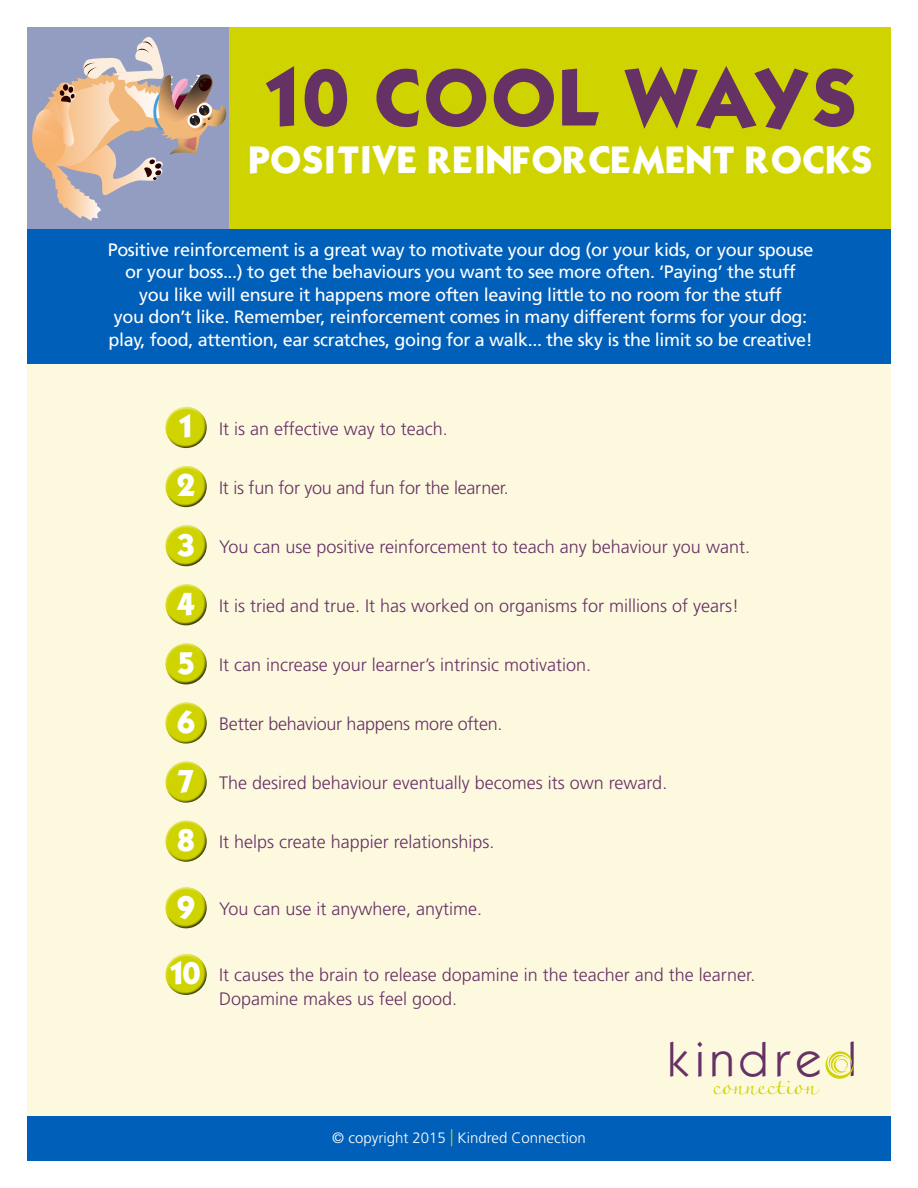
<style>
.page{position:relative;width:918px;height:1188px;background:#fff}
.page>*{position:absolute;margin:0;border:0;box-sizing:border-box;transform-origin:0 0}
.t1{font:700 69px "Kabel";color:#663165}
.t2{font:43.2px "Kabel";letter-spacing:.125em;color:#663165}
.t3{font:700 33px "Kabel";letter-spacing:-.02em;color:#fff}
.t4{font:300 18px/24px "Frutiger";color:#663165}
.t5{font:18px/22.5px "Frutiger";letter-spacing:-.02em;color:#fff;text-align:center}
.t6{font:300 15px "Frutiger";color:#fff}
.t7{font:italic 14.4px "Zapfino";color:#cfd400;scale:1.27 1}
.s1{font-family:"Kabel";font-weight:700;font-size:27px;color:#fff}
.s2{font-size:22.5px;color:#cfd400}
</style>
<div class="page">
<div style="left:27px;top:331px;width:864px;height:830px;background:#fdf9df"></div>
<div style="left:164px;top:405px;width:43px;height:33px;background:#fff;opacity:.75"></div>
<div style="left:165px;top:413px;width:45px;height:37px;background:#231f20;opacity:.75"></div>
<div style="left:164px;top:464px;width:43px;height:33px;background:#fff;opacity:.75"></div>
<div style="left:165px;top:472px;width:45px;height:37px;background:#231f20;opacity:.75"></div>
<div style="left:164px;top:523px;width:43px;height:33px;background:#fff;opacity:.75"></div>
<div style="left:165px;top:531px;width:45px;height:37px;background:#231f20;opacity:.75"></div>
<div style="left:164px;top:583px;width:43px;height:32px;background:#fff;opacity:.75"></div>
<div style="left:165px;top:590px;width:45px;height:38px;background:#231f20;opacity:.75"></div>
<div style="left:164px;top:642px;width:43px;height:33px;background:#fff;opacity:.75"></div>
<div style="left:165px;top:649px;width:45px;height:38px;background:#231f20;opacity:.75"></div>
<div style="left:164px;top:701px;width:43px;height:33px;background:#fff;opacity:.75"></div>
<div style="left:165px;top:708px;width:45px;height:38px;background:#231f20;opacity:.75"></div>
<div style="left:164px;top:760px;width:43px;height:33px;background:#fff;opacity:.75"></div>
<div style="left:165px;top:767px;width:45px;height:38px;background:#231f20;opacity:.75"></div>
<div style="left:164px;top:819px;width:43px;height:33px;background:#fff;opacity:.75"></div>
<div style="left:165px;top:826px;width:45px;height:38px;background:#231f20;opacity:.75"></div>
<div style="left:164px;top:886px;width:43px;height:32px;background:#fff;opacity:.75"></div>
<div style="left:165px;top:893px;width:45px;height:38px;background:#231f20;opacity:.75"></div>
<div style="left:164px;top:952px;width:43px;height:33px;background:#fff;opacity:.75"></div>
<div style="left:165px;top:960px;width:45px;height:37px;background:#231f20;opacity:.75"></div>
<div style="left:27px;top:27px;width:202px;height:203px;background:#929dc1"></div>
<img style="left:220px;top:105px;width:10px;height:28px">
<svg style="left:32px;top:37px;width:188px;height:184px"></svg>
<img style="left:190px;top:123px;width:16px;height:9px">
<div style="left:230px;top:27px;width:661px;height:203px;background:#cfd400"></div>
<div style="left:27px;top:230px;width:864px;height:134px;background:#005fb9"></div>
<div style="left:27px;top:1117px;width:864px;height:44px;background:#005fb9"></div>
<svg style="left:826px;top:1041px;width:28px;height:38px"></svg>
<p class="t1" style="left:262px;top:48px;width:597px">10 COOL WAYS</p>
<p class="t3" style="left:248px;top:136px;width:627px">POSITIVE REINFORCEMENT ROCKS</p>
<p class="t5" style="left:108px;top:238px;width:707px">Positive reinforcement is a great way to motivate your dog (or your kids, or your spouse or your boss...) to get the behaviours you want to see more often. ‘Paying’ the stuff<br>you like will ensure it happens more often leaving little to no room for the stuff<br>you don’t like. Remember, reinforcement comes in many different forms for your dog: play, food, attention, ear scratches, going for a walk... the sky is the limit so be creative!</p>
<p class="t4" style="left:178px;top:416px;width:271px"><span class="s1">1</span> It is an effective way to teach.</p>
<p class="t4" style="left:176px;top:475px;width:334px"><span class="s1">2</span> It is fun for you and fun for the learner.</p>
<p class="t4" style="left:176px;top:535px;width:575px"><span class="s1">3</span> You can use positive reinforcement to teach any behaviour you want.</p>
<p class="t4" style="left:176px;top:594px;width:565px"><span class="s1">4</span> It is tried and true. It has worked on organisms for millions of years!</p>
<p class="t4" style="left:177px;top:653px;width:416px"><span class="s1">5</span> It can increase your learner’s intrinsic motivation.</p>
<p class="t4" style="left:176px;top:712px;width:328px"><span class="s1">6</span> Better behaviour happens more often.</p>
<p class="t4" style="left:176px;top:771px;width:492px"><span class="s1">7</span> The desired behaviour eventually becomes its own reward.</p>
<p class="t4" style="left:177px;top:830px;width:320px"><span class="s1">8</span> It helps create happier relationships.</p>
<p class="t4" style="left:176px;top:897px;width:308px"><span class="s1">9</span> You can use it anywhere, anytime.</p>
<p class="t4" style="left:219px;top:963px;width:538px;text-indent:-50px"><span class="s1">10</span> It causes the brain to release dopamine in the teacher and the learner.<br>Dopamine makes us feel good.</p>
<p class="t6" style="left:332px;top:1130px;width:255px">© copyright 2015 <span class="s2">|</span> Kindred Connection</p>
<p class="t2" style="left:667px;top:1032px;width:157px">kindre</p>
<p class="t7" style="left:713px;top:1080px;width:123px">connection</p>
</div>
